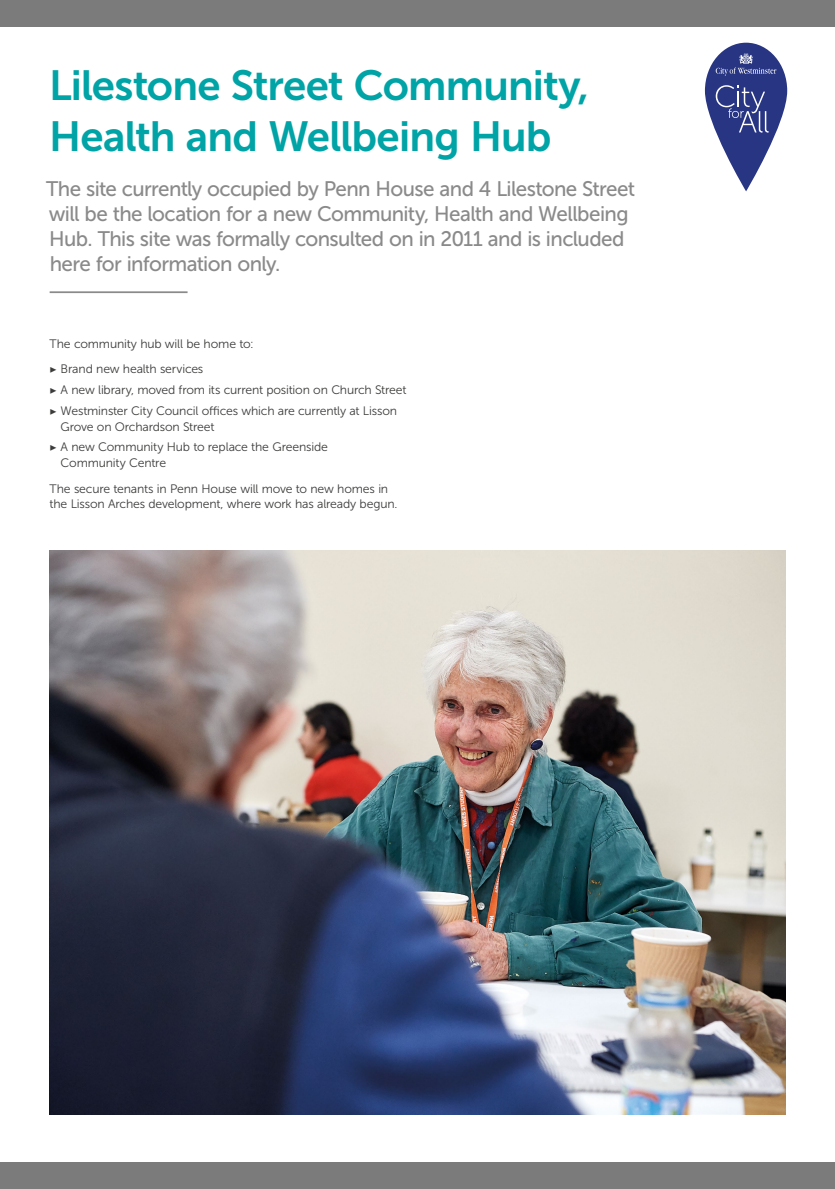
<style>
.page{position:relative;width:835px;height:1189px;background:#fff}
.page>*{position:absolute;margin:0;border:0;box-sizing:border-box;transform-origin:0 0}
.t1{font:42px/50.4px "Museo Sans 700";letter-spacing:-.02em;color:#00a3a6}
.t2{font:21px/25.2px "Museo Sans 500";letter-spacing:-.03em;color:#8b8a8a}
.t3{font:12.25px/25.7px "Museo Sans 300";letter-spacing:-.015em;color:#3c3c3b}
.s1{font-family:"Minion Pro"}
</style>
<div class="page">
<img style="left:50px;top:550px;width:735px;height:564px">
<hr style="left:50px;top:291px;width:137px;height:2px;background:#8b8a8a">
<div style="left:0;top:1162px;width:834px;height:27px;background:#7c7b7b"></div>
<div style="left:0;top:0;width:834px;height:26px;background:#7c7b7b"></div>
<svg style="left:704px;top:43px;width:83px;height:148px"></svg>
<h1 class="t1" style="left:49px;top:61px;width:541px">Lilestone Street Community,<br>Health and Wellbeing Hub</h1>
<h2 class="t2" style="left:46px;top:176px;width:590px">The site currently occupied by Penn House and 4 Lilestone Street will be the location for a new Community, Health and Wellbeing Hub. This site was formally consulted on in 2011 and is included here for information only.</h2>
<p class="t3" style="left:50px;top:331px;width:205px">The community hub will be home to: <span class="s1">▶</span> Brand new health services</p>
<p class="t3" style="left:50px;top:379px;width:358px;line-height:20.7px"><span class="s1">▶</span> A new library, moved from its current position on Church Street <span class="s1">▶</span> Westminster City Council offices which are currently at Lisson</p>
<p class="t3" style="left:50px;top:416px;width:280px;line-height:20.7px;text-indent:11px">Grove on Orchardson Street<br><span class="s1">▶</span> A new Community Hub to replace the Greenside</p>
<p class="t3" style="left:50px;top:450px;width:340px;text-indent:11px">Community Centre<br>The secure tenants in Penn House will move to new homes in</p>
<p class="t3" style="left:50px;top:491px;width:349px">the Lisson Arches development, where work has already begun.</p>
</div>
